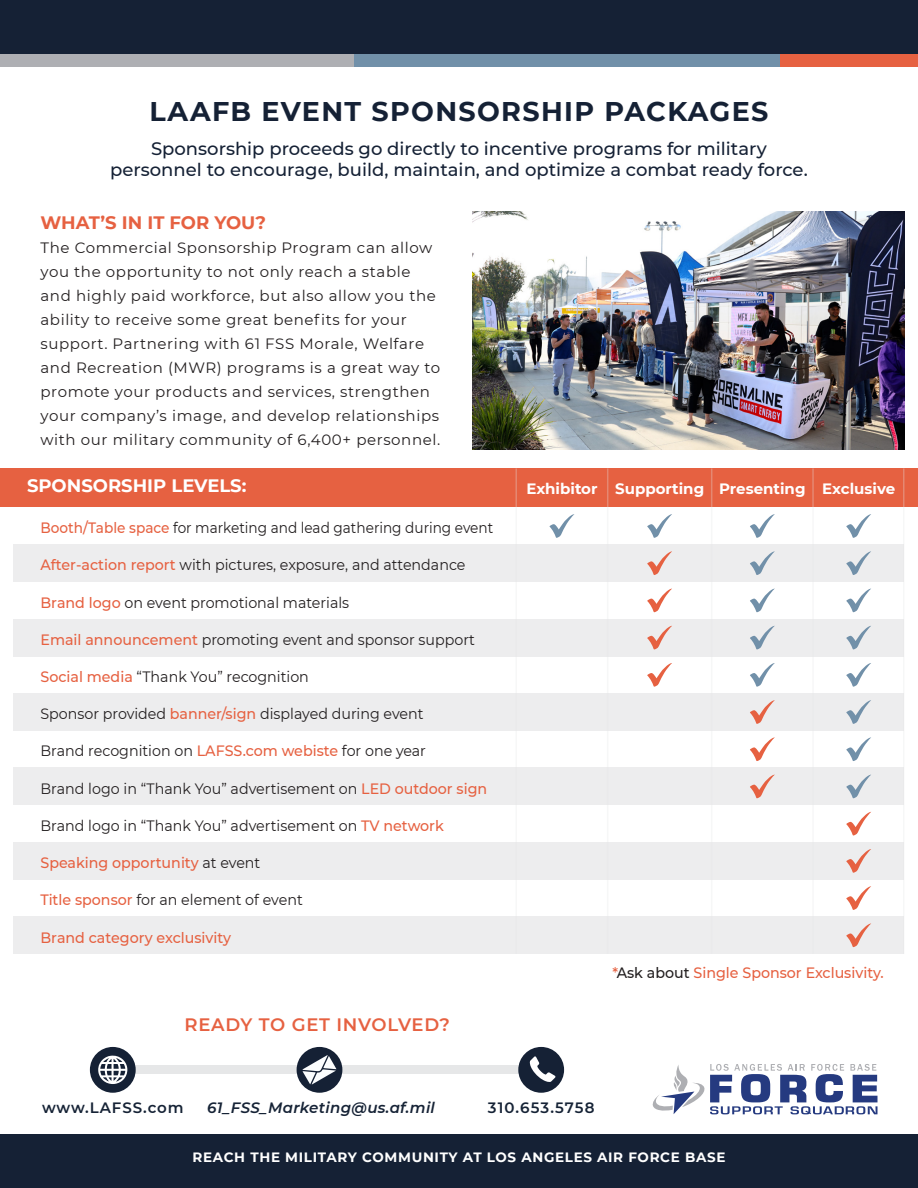
<style>
.page{position:relative;width:918px;height:1188px;background:#fff}
.page>*{position:absolute;margin:0;border:0;box-sizing:border-box;transform-origin:0 0}
.t1{font:700 27px "Montserrat";letter-spacing:.05em;color:#152135}
.t2{font:500 18px "Montserrat";color:#152135}
.t3{font:600 18px "Montserrat";letter-spacing:.04em;color:#e66141}
.t4{font:700 18px "Montserrat";color:#fff}
.t5{font:700 18px "Montserrat";color:#e66141}
.t6{font:15px "Montserrat";color:#231f20;scale:.95 1}
.t7{font:15px/24px "Montserrat";letter-spacing:.025em;color:#231f20}
.t8{font:500 15px "Montserrat";color:#e66141;scale:.95 1}
.t9{font:15px "Montserrat";color:#231f20;scale:.91 1}
.t10{font:700 15px "Montserrat";color:#fff}
.t11{font:italic 600 15px "Montserrat";letter-spacing:.02em;color:#162336}
.t12{font:600 15px "Montserrat";letter-spacing:.06em;color:#162336}
.t13{font:700 13.5px "Montserrat";letter-spacing:.05em;color:#fff}
.s1{font-weight:500;color:#e66141}
.s2{font-weight:400;color:#231f20}
.s3{color:#231f20}
</style>
<div class="page">
<div style="left:14px;top:545px;width:890px;height:37px;background:#ededee"></div>
<div style="left:14px;top:619px;width:890px;height:37px;background:#ededee"></div>
<div style="left:14px;top:693px;width:890px;height:38px;background:#ededee"></div>
<div style="left:14px;top:768px;width:890px;height:37px;background:#ededee"></div>
<div style="left:14px;top:842px;width:890px;height:37px;background:#ededee"></div>
<div style="left:14px;top:917px;width:890px;height:37px;background:#ededee"></div>
<div style="left:0;top:468px;width:918px;height:39px;background:#e66141"></div>
<div style="left:0;top:1134px;width:918px;height:54px;background:#152135"></div>
<div style="left:0;top:53px;width:354px;height:13px;background:#aeafb3"></div>
<div style="left:354px;top:53px;width:426px;height:13px;background:#7190a9"></div>
<div style="left:780px;top:53px;width:138px;height:13px;background:#e66141"></div>
<div style="left:0;top:0;width:918px;height:54px;background:#152135"></div>
<img style="left:472px;top:211px;width:432px;height:239px">
<svg style="left:647px;top:514px;width:25px;height:24px"></svg>
<svg style="left:647px;top:551px;width:25px;height:24px"></svg>
<svg style="left:549px;top:514px;width:25px;height:24px"></svg>
<svg style="left:750px;top:514px;width:25px;height:24px"></svg>
<svg style="left:750px;top:663px;width:25px;height:24px"></svg>
<svg style="left:750px;top:589px;width:25px;height:23px"></svg>
<svg style="left:750px;top:551px;width:25px;height:24px"></svg>
<svg style="left:750px;top:626px;width:25px;height:23px"></svg>
<svg style="left:647px;top:663px;width:25px;height:24px"></svg>
<svg style="left:647px;top:589px;width:25px;height:23px"></svg>
<svg style="left:647px;top:626px;width:25px;height:23px"></svg>
<svg style="left:750px;top:737px;width:25px;height:24px"></svg>
<svg style="left:750px;top:700px;width:25px;height:24px"></svg>
<svg style="left:750px;top:775px;width:25px;height:23px"></svg>
<svg style="left:846px;top:514px;width:25px;height:24px"></svg>
<svg style="left:846px;top:663px;width:25px;height:24px"></svg>
<svg style="left:846px;top:589px;width:25px;height:23px"></svg>
<svg style="left:846px;top:551px;width:25px;height:24px"></svg>
<svg style="left:846px;top:626px;width:25px;height:23px"></svg>
<svg style="left:846px;top:737px;width:25px;height:24px"></svg>
<svg style="left:846px;top:700px;width:25px;height:24px"></svg>
<svg style="left:846px;top:775px;width:25px;height:23px"></svg>
<svg style="left:846px;top:812px;width:25px;height:24px"></svg>
<svg style="left:846px;top:849px;width:25px;height:24px"></svg>
<svg style="left:846px;top:886px;width:25px;height:24px"></svg>
<svg style="left:846px;top:923px;width:25px;height:24px"></svg>
<hr style="left:515px;top:468px;width:2px;height:486px;background:#e4e5e7">
<hr style="left:607px;top:468px;width:1px;height:486px;background:#e4e5e7">
<hr style="left:711px;top:468px;width:1px;height:486px;background:#e4e5e7">
<hr style="left:812px;top:468px;width:2px;height:486px;background:#e4e5e7">
<hr style="left:903px;top:468px;width:1px;height:486px;background:#e4e5e7">
<div style="left:125px;top:1066px;width:404px;height:8px;background:#e6e7e8"></div>
<div style="left:297px;top:1047px;width:45px;height:46px;background:#152135;border-radius:50%"></div>
<svg style="left:302px;top:1055px;width:34px;height:30px"></svg>
<div style="left:518px;top:1047px;width:46px;height:46px;background:#152135;border-radius:50%"></div>
<svg style="left:530px;top:1056px;width:26px;height:26px"></svg>
<div style="left:90px;top:1047px;width:46px;height:46px;background:#152135;border-radius:50%"></div>
<svg style="left:98px;top:1055px;width:29px;height:29px"></svg>
<svg style="left:652px;top:1064px;width:226px;height:50px"></svg>
<p class="t1" style="left:150px;top:92px;width:620px">LAAFB EVENT SPONSORSHIP PACKAGES</p>
<p class="t2" style="left:151px;top:136px;width:617px">Sponsorship proceeds go directly to incentive programs for military</p>
<p class="t2" style="left:110px;top:157px;width:699px">personnel to encourage, build, maintain, and optimize a combat ready force.</p>
<p class="t5" style="left:40px;top:209px;width:227px">WHAT’S IN IT FOR YOU?</p>
<p class="t7" style="left:40px;top:235px;width:393px">The Commercial Sponsorship Program can allow</p>
<p class="t7" style="left:40px;top:259px;width:372px">you the opportunity to not only reach a stable</p>
<p class="t7" style="left:40px;top:283px;width:397px">and highly paid workforce, but also allow you the</p>
<p class="t7" style="left:40px;top:307px;width:368px">ability to receive some great benefits for your</p>
<p class="t7" style="left:40px;top:331px;width:401px">support. Partnering with 61 FSS Morale, Welfare and Recreation (MWR) programs is a great way to</p>
<p class="t7" style="left:40px;top:379px;width:391px">promote your products and services, strengthen</p>
<p class="t7" style="left:40px;top:403px;width:400px">your company’s image, and develop relationships</p>
<p class="t7" style="left:40px;top:427px;width:401px">with our military community of 6,400+ personnel.</p>
<p class="t4" style="left:27px;top:473px;width:221px">SPONSORSHIP LEVELS:</p>
<p class="t10" style="left:526px;top:478px;width:73px">Exhibitor</p>
<p class="t10" style="left:615px;top:478px;width:91px">Supporting</p>
<p class="t10" style="left:719px;top:478px;width:88px">Presenting</p>
<p class="t10" style="left:822px;top:478px;width:74px">Exclusive</p>
<p class="t9" style="left:40px;top:518px;width:499px"><span class="s1">Booth/Table space</span> for marketing and lead gathering during event</p>
<p class="t6" style="left:40px;top:555px;width:449px"><span class="s1">After-action report</span> with pictures, exposure, and attendance</p>
<p class="t6" style="left:40px;top:592px;width:326px"><span class="s1">Brand logo</span> on event promotional materials</p>
<p class="t6" style="left:40px;top:629px;width:459px"><span class="s1">Email announcement</span> promoting event and sponsor support</p>
<p class="t6" style="left:40px;top:666px;width:284px"><span class="s1">Social media</span> “Thank You” recognition</p>
<p class="t6" style="left:40px;top:704px;width:405px">Sponsor provided <span class="s1">banner/sign</span> displayed during event</p>
<p class="t6" style="left:40px;top:741px;width:407px">Brand recognition on <span class="s1">LAFSS.com webiste</span> for one year</p>
<p class="t6" style="left:40px;top:778px;width:472px">Brand logo in “Thank You” advertisement on <span class="s1">LED outdoor sign</span></p>
<p class="t6" style="left:40px;top:815px;width:426px">Brand logo in “Thank You” advertisement on <span class="s1">TV network</span></p>
<p class="t8" style="left:40px;top:852px;width:233px">Speaking opportunity <span class="s2">at event</span></p>
<p class="t6" style="left:40px;top:890px;width:278px"><span class="s1">Title sponsor</span> for an element of event</p>
<p class="t8" style="left:40px;top:927px;width:202px">Brand category exclusivity</p>
<p class="t3" style="left:185px;top:1012px;width:267px">READY TO GET INVOLVED?</p>
<p class="t8" style="left:612px;top:962px;width:287px">*<span class="s3">Ask about</span> Single Sponsor Exclusivity.</p>
<p class="t12" style="left:42px;top:1097px;width:143px">www.LAFSS.com</p>
<p class="t11" style="left:207px;top:1097px;width:229px">61_FSS_Marketing@us.af.mil</p>
<p class="t12" style="left:488px;top:1097px;width:108px">310.653.5758</p>
<p class="t13" style="left:193px;top:1147px;width:534px">REACH THE MILITARY COMMUNITY AT LOS ANGELES AIR FORCE BASE</p>
</div>
